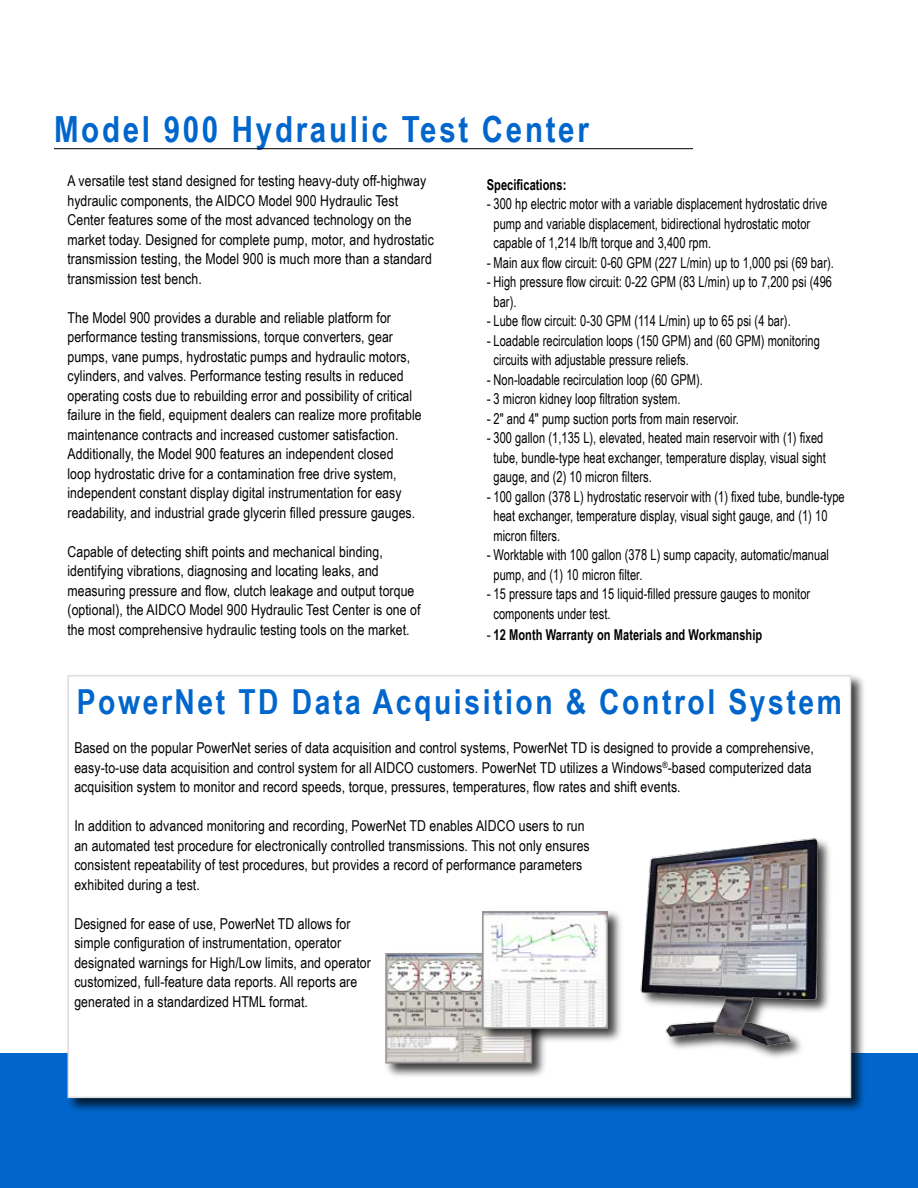
<style>
.page{position:relative;width:918px;height:1188px;background:#fff}
.page>*{position:absolute;margin:0;border:0;box-sizing:border-box;transform-origin:0 0}
.t1{font:700 36px "Arial Narrow";letter-spacing:.075em;color:#06c}
.t2{font:700 34.5px "Arial Narrow";letter-spacing:.075em;color:#06c}
.t3{font:15px/19.5px "Arial Narrow";letter-spacing:.005em;color:#000}
.t4{font:700 15px "Arial Narrow";letter-spacing:.005em;color:#000;scale:.9 1}
.s1{font-weight:400}
</style>
<div class="page">
<div style="left:0;top:1053px;width:918px;height:135px;background:#06c"></div>
<hr style="left:54px;top:148px;width:639px;height:1px;background:#000">
<div style="left:65px;top:673px;width:803px;height:440px;background:#000;opacity:.75"></div>
<div style="left:68px;top:676px;width:782px;height:421px;background:#fff"></div>
<div style="left:68px;top:675px;width:783px;height:423px;border:2px solid #dcddde"></div>
<div style="left:638px;top:836px;width:195px;height:226px;background:#000;opacity:.75"></div>
<img style="left:638px;top:836px;width:190px;height:226px">
<div style="left:383px;top:951px;width:166px;height:129px;background:#000;opacity:.75"></div>
<img style="left:388px;top:956px;width:141px;height:105px">
<div style="left:385px;top:953px;width:147px;height:111px;border:2px solid #949494"></div>
<div style="left:480px;top:909px;width:144px;height:136px;background:#000;opacity:.75"></div>
<img style="left:485px;top:914px;width:120px;height:112px">
<div style="left:482px;top:911px;width:126px;height:118px;border:2px solid #949494"></div>
<h1 class="t1" style="left:54px;top:102px;width:536px">Model 900 Hydraulic Test Center</h1>
<p class="t3" style="left:68px;top:171px;width:368px">A versatile test stand designed for testing heavy-duty off-highway hydraulic components, the AIDCO Model 900 Hydraulic Test Center features some of the most advanced technology on the market today. Designed for complete pump, motor, and hydrostatic transmission testing, the Model 900 is much more than a standard transmission test bench.</p>
<p class="t3" style="left:68px;top:307px;width:356px">The Model 900 provides a durable and reliable platform for performance testing transmissions, torque converters, gear pumps, vane pumps, hydrostatic pumps and hydraulic motors, cylinders, and valves. Performance testing results in reduced operating costs due to rebuilding error and possibility of critical failure in the field, equipment dealers can realize more profitable maintenance contracts and increased customer satisfaction.<br>Additionally, the Model 900 features an independent closed<br>loop hydrostatic drive for a contamination free drive system, independent constant display digital instrumentation for easy readability, and industrial grade glycerin filled pressure gauges.</p>
<p class="t3" style="left:68px;top:541px;width:355px">Capable of detecting shift points and mechanical binding, identifying vibrations, diagnosing and locating leaks, and measuring pressure and flow, clutch leakage and output torque (optional), the AIDCO Model 900 Hydraulic Test Center is one of the most comprehensive hydraulic testing tools on the market.</p>
<p class="t4" style="left:487px;top:173px;width:90px">Specifications:</p>
<p class="t3" style="left:494px;top:193px;width:335px;text-indent:-7px">- 300 hp electric motor with a variable displacement hydrostatic drive pump and variable displacement, bidirectional hydrostatic motor capable of 1,214 lb/ft torque and 3,400 rpm.</p>
<p class="t3" style="left:487px;top:252px;width:349px">- Main aux flow circuit: 0-60 GPM (227 L/min) up to 1,000 psi (69 bar).</p>
<p class="t3" style="left:494px;top:271px;width:340px;text-indent:-7px">- High pressure flow circuit: 0-22 GPM (83 L/min) up to 7,200 psi (496 bar).</p>
<p class="t3" style="left:487px;top:310px;width:306px">- Lube flow circuit: 0-30 GPM (114 L/min) up to 65 psi (4 bar).</p>
<p class="t3" style="left:494px;top:330px;width:328px;text-indent:-7px">- Loadable recirculation loops (150 GPM) and (60 GPM) monitoring circuits with adjustable pressure reliefs.</p>
<p class="t3" style="left:487px;top:369px;width:218px">- Non-loadable recirculation loop (60 GPM).</p>
<p class="t3" style="left:487px;top:388px;width:195px">- 3 micron kidney loop filtration system.</p>
<p class="t3" style="left:487px;top:408px;width:254px">- 2" and 4" pump suction ports from main reservoir.</p>
<p class="t3" style="left:494px;top:427px;width:334px;text-indent:-7px">- 300 gallon (1,135 L), elevated, heated main reservoir with (1) fixed tube, bundle-type heat exchanger, temperature display, visual sight gauge, and (2) 10 micron filters.</p>
<p class="t3" style="left:494px;top:486px;width:353px;text-indent:-7px">- 100 gallon (378 L) hydrostatic reservoir with (1) fixed tube, bundle-type heat exchanger, temperature display, visual sight gauge, and (1) 10 micron filters.</p>
<p class="t3" style="left:494px;top:544px;width:337px;text-indent:-7px">- Worktable with 100 gallon (378 L) sump capacity, automatic/manual pump, and (1) 10 micron filter.</p>
<p class="t3" style="left:494px;top:583px;width:318px;text-indent:-7px">- 15 pressure taps and 15 liquid-filled pressure gauges to monitor components under test.</p>
<p class="t4" style="left:487px;top:623px;width:308px"><span class="s1">-</span> 12 Month Warranty on Materials and Workmanship</p>
<h2 class="t2" style="left:77px;top:676px;width:767px">PowerNet TD Data Acquisition &amp; Control System</h2>
<p class="t3" style="left:74px;top:738px;width:741px">Based on the popular PowerNet series of data acquisition and control systems, PowerNet TD is designed to provide a comprehensive, easy-to-use data acquisition and control system for all AIDCO customers. PowerNet TD utilizes a Windows<sup>®</sup>-based computerized data acquisition system to monitor and record speeds, torque, pressures, temperatures, flow rates and shift events.</p>
<p class="t3" style="left:74px;top:816px;width:517px">In addition to advanced monitoring and recording, PowerNet TD enables AIDCO users to run an automated test procedure for electronically controlled transmissions. This not only ensures consistent repeatability of test procedures, but provides a record of performance parameters exhibited during a test.</p>
<p class="t3" style="left:74px;top:913px;width:298px">Designed for ease of use, PowerNet TD allows for simple configuration of instrumentation, operator designated warnings for High/Low limits, and operator customized, full-feature data reports. All reports are generated in a standardized HTML format.</p>
</div>
